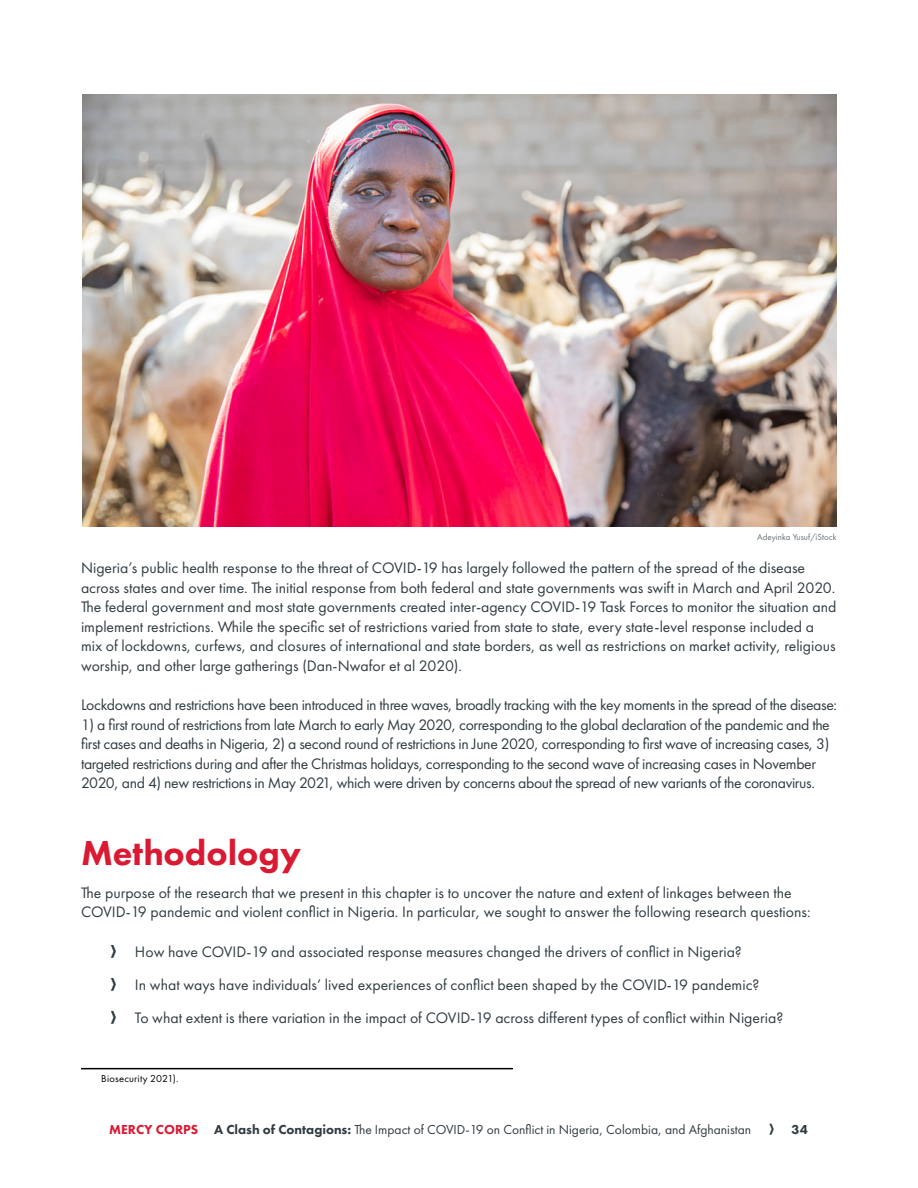
<style>
.page{position:relative;width:918px;height:1188px;background:#fff}
.page>*{position:absolute;margin:0;border:0;box-sizing:border-box;transform-origin:0 0}
.t1{font:800 36px "Futura PT";color:#da1a32}
.t2{font:15.75px/19.5px "Futura PT";color:#303c42}
.t3{font:15.75px/19.5px "Futura PT";letter-spacing:-.025em;color:#303c42}
.t4{font:13.5px "Futura PT";color:#303c42}
.t5{font:800 13.5px "Futura PT";color:#303c42}
.t6{font:10.5px "Futura PT";letter-spacing:.02em;color:#000}
.t7{font:9px "Futura PT";color:#687177}
.s1{font-weight:800;color:#da1a32}
.s2{font-weight:800}
</style>
<div class="page">
<hr style="left:81px;top:1068px;width:432px;height:1px;background:#000">
<img style="left:82px;top:94px;width:755px;height:432px">
<p class="t7" style="left:757px;top:532px;width:81px">Adeyinka Yusuf/iStock</p>
<p class="t2" style="left:81px;top:558px;width:757px">Nigeria’s public health response to the threat of COVID-19 has largely followed the pattern of the spread of the disease across states and over time. The initial response from both federal and state governments was swift in March and April 2020.<br>The federal government and most state governments created inter-agency COVID-19 Task Forces to monitor the situation and implement restrictions. While the specific set of restrictions varied from state to state, every state-level response included a mix of lockdowns, curfews, and closures of international and state borders, as well as restrictions on market activity, religious worship, and other large gatherings (Dan-Nwafor et al 2020).</p>
<p class="t3" style="left:81px;top:695px;width:758px">Lockdowns and restrictions have been introduced in three waves, broadly tracking with the key moments in the spread of the disease:</p>
<p class="t3" style="left:81px;top:715px;width:750px">1) a first round of restrictions from late March to early May 2020, corresponding to the global declaration of the pandemic and the first cases and deaths in Nigeria, 2) a second round of restrictions in June 2020, corresponding to first wave of increasing cases, 3) targeted restrictions during and after the Christmas holidays, corresponding to the second wave of increasing cases in November 2020, and 4) new restrictions in May 2021, which were driven by concerns about the spread of new variants of the coronavirus.</p>
<h1 class="t1" style="left:81px;top:830px;width:222px">Methodology</h1>
<p class="t2" style="left:81px;top:883px;width:731px">The purpose of the research that we present in this chapter is to uncover the nature and extent of linkages between the<br>COVID-19 pandemic and violent conflict in Nigeria. In particular, we sought to answer the following research questions:</p>
<p class="t2" style="left:135px;top:935px;width:650px;line-height:33px">How have COVID-19 and associated response measures changed the drivers of conflict in Nigeria?<br>In what ways have individuals’ lived experiences of conflict been shaped by the COVID-19 pandemic?<br>To what extent is there variation in the impact of COVID-19 across different types of conflict within Nigeria?</p>
<p class="t6" style="left:101px;top:1072px;width:79px">Biosecurity 2021).</p>
<p class="t4" style="left:109px;top:1121px;width:644px"><span class="s1">MERCY CORPS</span> <span class="s2">A Clash of Contagions:</span> The Impact of COVID-19 on Conflict in Nigeria, Colombia, and Afghanistan</p>
<p class="t5" style="left:792px;top:1121px;width:18px">34</p>
</div>
